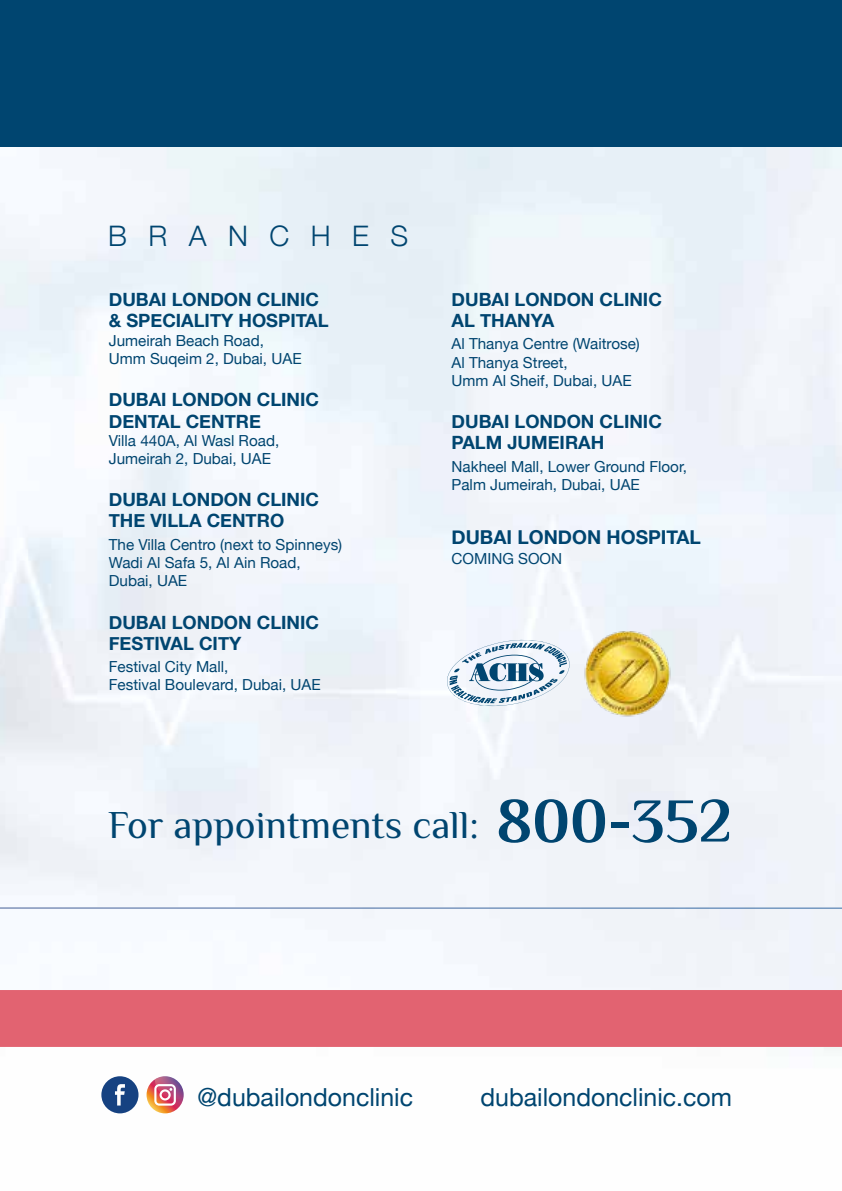
<style>
.page{position:relative;width:842px;height:1191px;background:#fff}
.page>*{position:absolute;margin:0;border:0;box-sizing:border-box;transform-origin:0 0}
.t1{font:39.4px "El Messiri";color:#004570}
.t2{font:300 28.2px "Helvetica Neue";letter-spacing:.76em;color:#004570}
.t3{font:24.8px "Helvetica Neue";color:#004570}
.t4{font:700 19.2px "Helvetica Neue";color:#004570}
.t5{font:700 18.2px/21.4px "Helvetica Neue";color:#004570}
.t6{font:15.2px/18.2px "Helvetica Neue";color:#004570}
.s1{font-weight:700;font-size:62.2px}
</style>
<div class="page">
<img style="left:0;top:146px;width:842px;height:968px">
<svg style="left:0;top:907px;width:842px;height:206px"></svg>
<svg style="left:0;top:990px;width:842px;height:61px;background:#e36d7a"></svg>
<svg style="left:444px;top:635px;width:128px;height:75px"></svg>
<img style="left:580px;top:625px;width:96px;height:96px">
<div style="left:0;top:0;width:842px;height:146px;background:#004570"></div>
<svg style="left:147px;top:1076px;width:37px;height:37px"></svg>
<svg style="left:154px;top:1076px;width:30px;height:29px"></svg>
<svg style="left:101px;top:1076px;width:38px;height:37px"></svg>
<h2 class="t2" style="left:108px;top:213px;width:301px">BRANCHES</h2>
<p class="t5" style="left:109px;top:289px;width:221px">DUBAI LONDON CLINIC &amp; SPECIALITY HOSPITAL</p>
<p class="t6" style="left:109px;top:332px;width:194px">Jumeirah Beach Road,<br>Umm Suqeim 2, Dubai, UAE</p>
<p class="t5" style="left:109px;top:389px;width:212px">DUBAI LONDON CLINIC<br>DENTAL CENTRE</p>
<p class="t6" style="left:109px;top:432px;width:172px">Villa 440A, Al Wasl Road,<br>Jumeirah 2, Dubai, UAE</p>
<p class="t5" style="left:109px;top:489px;width:212px">DUBAI LONDON CLINIC<br>THE VILLA CENTRO</p>
<p class="t6" style="left:109px;top:536px;width:235px">The Villa Centro (next to Spinneys)<br>Wadi Al Safa 5, Al Ain Road,<br>Dubai, UAE</p>
<p class="t5" style="left:109px;top:612px;width:212px">DUBAI LONDON CLINIC<br>FESTIVAL CITY</p>
<p class="t6" style="left:109px;top:658px;width:213px">Festival City Mall,<br>Festival Boulevard, Dubai, UAE</p>
<p class="t5" style="left:452px;top:289px;width:212px">DUBAI LONDON CLINIC<br>AL THANYA</p>
<p class="t6" style="left:452px;top:336px;width:190px">Al Thanya Centre (Waitrose)<br>Al Thanya Street,<br>Umm Al Sheif, Dubai, UAE</p>
<p class="t5" style="left:452px;top:411px;width:212px">DUBAI LONDON CLINIC<br>PALM JUMEIRAH</p>
<p class="t6" style="left:452px;top:458px;width:237px">Nakheel Mall, Lower Ground Floor,<br>Palm Jumeirah, Dubai, UAE</p>
<p class="t4" style="left:452px;top:522px;width:251px">DUBAI LONDON HOSPITAL</p>
<p class="t6" style="left:452px;top:551px;width:112px">COMING SOON</p>
<h1 class="t1" style="left:108px;top:799px;width:625px">For appointments call: <span class="s1">800-352</span></h1>
<h3 class="t3" style="left:197px;top:1079px;width:217px">@dubailondonclinic</h3>
<h3 class="t3" style="left:480px;top:1079px;width:253px">dubailondonclinic.com</h3>
</div>
